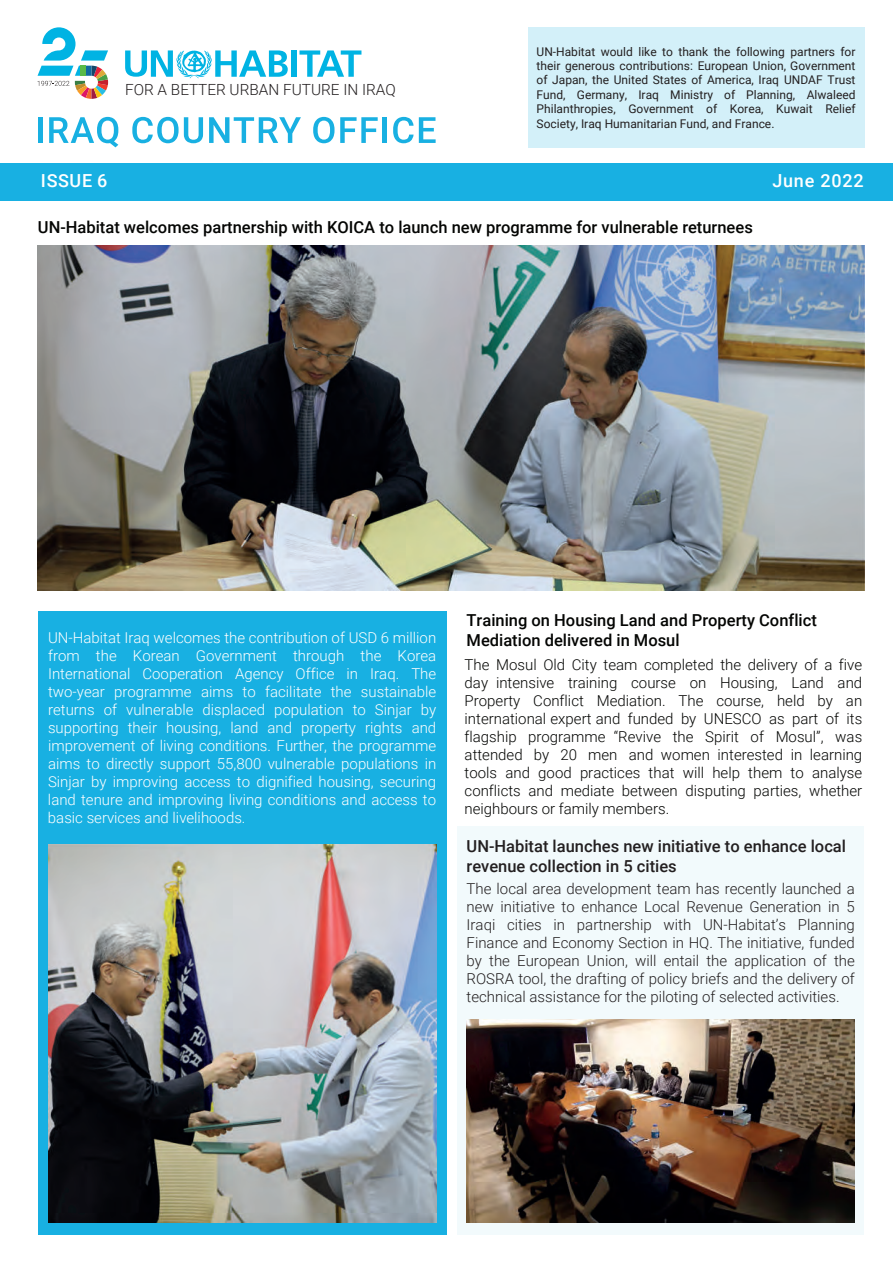
<style>
.page{position:relative;width:893px;height:1263px;background:#fff}
.page>*{position:absolute;margin:0;border:0;box-sizing:border-box;transform-origin:0 0}
.t1{font:500 18px "Roboto";letter-spacing:.04em;color:#fff}
.t2{font:500 16.5px/19.8px "Roboto";color:#040503}
.t3{font:500 16.5px/19.8px "Roboto";color:#231f20}
.t4{font:300 15.3px "Roboto";color:#231f20}
.t5{font:300 15px/18px "Roboto";color:#fff;text-align:justify}
.t6{font:300 15px/18px "Roboto";color:#040503;text-align:justify}
.t7{font:300 15px/18px "Roboto";color:#231f20;text-align:justify}
.t8{font:12px/14.4px "Roboto";color:#231f20;text-align:justify}
</style>
<div class="page">
<div style="left:38px;top:611px;width:408px;height:623px;background:#18b0e2"></div>
<div style="left:0;top:163px;width:893px;height:38px;background:#18b0e2"></div>
<hr style="left:38px;top:117px;width:4px;height:26px;background:#18b0e2">
<svg style="left:49px;top:117px;width:69px;height:30px"></svg>
<svg style="left:132px;top:117px;width:71px;height:26px"></svg>
<svg style="left:209px;top:117px;width:92px;height:26px"></svg>
<svg style="left:313px;top:117px;width:21px;height:26px"></svg>
<svg style="left:340px;top:117px;width:38px;height:26px"></svg>
<hr style="left:383px;top:117px;width:4px;height:26px;background:#18b0e2">
<svg style="left:393px;top:117px;width:43px;height:26px"></svg>
<div style="left:457px;top:826px;width:406px;height:409px;background:#f2fafc"></div>
<div style="left:527px;top:27px;width:337px;height:120px;background:#d3f0f9"></div>
<svg style="left:38px;top:27px;width:70px;height:72px"></svg>
<svg style="left:125px;top:50px;width:163px;height:28px"></svg>
<div style="left:291px;top:50px;width:6px;height:27px;background:#00b3e3"></div>
<svg style="left:299px;top:50px;width:62px;height:27px"></svg>
<img style="left:38px;top:245px;width:827px;height:346px">
<img style="left:48px;top:844px;width:388px;height:379px">
<img style="left:466px;top:1020px;width:389px;height:203px">
<p class="t4" style="left:125px;top:79px;width:272px">FOR A BETTER URBAN FUTURE IN IRAQ</p>
<p class="t8" style="left:537px;top:44px;width:320px">UN-Habitat would like to thank the following partners for their generous contributions: European Union, Government of Japan, the United States of America, Iraq UNDAF Trust Fund, Germany, Iraq Ministry of Planning, Alwaleed Philanthropies, Government of Korea, Kuwait Relief Society, Iraq Humanitarian Fund, and France.</p>
<p class="t1" style="left:41px;top:168px;width:68px">ISSUE 6</p>
<p class="t1" style="left:772px;top:168px;width:93px">June 2022</p>
<p class="t2" style="left:38px;top:216px;width:716px">UN-Habitat welcomes partnership with KOICA to launch new programme for vulnerable returnees</p>
<p class="t5" style="left:48px;top:628px;width:390px">UN-Habitat Iraq welcomes the contribution of USD 6 million from the Korean Government through the Korea International Cooperation Agency Office in Iraq. The two-year programme aims to facilitate the sustainable returns of vulnerable displaced population to Sinjar by supporting their housing, land and property rights and improvement of living conditions. Further, the programme aims to directly support 55,800 vulnerable populations in Sinjar by improving access to dignified housing, securing land tenure and improving living conditions and access to basic services and livelihoods.</p>
<p class="t2" style="left:467px;top:609px;width:352px">Training on Housing Land and Property Conflict<br>Mediation delivered in Mosul</p>
<p class="t6" style="left:465px;top:655px;width:399px">The Mosul Old City team completed the delivery of a five day intensive training course on Housing, Land and Property Conflict Mediation. The course, held by an international expert and funded by UNESCO as part of its flagship programme “Revive the Spirit of Mosul”, was attended by 20 men and women interested in learning tools and good practices that will help them to analyse conflicts and mediate between disputing parties, whether neighbours or family members.</p>
<p class="t3" style="left:467px;top:835px;width:381px">UN-Habitat launches new initiative to enhance local revenue collection in 5 cities</p>
<p class="t7" style="left:467px;top:879px;width:390px">The local area development team has recently launched a new initiative to enhance Local Revenue Generation in 5<br>Iraqi cities in partnership with UN-Habitat’s Planning Finance and Economy Section in HQ. The initiative, funded by the European Union, will entail the application of the ROSRA tool, the drafting of policy briefs and the delivery of technical assistance for the piloting of selected activities.</p>
</div>
